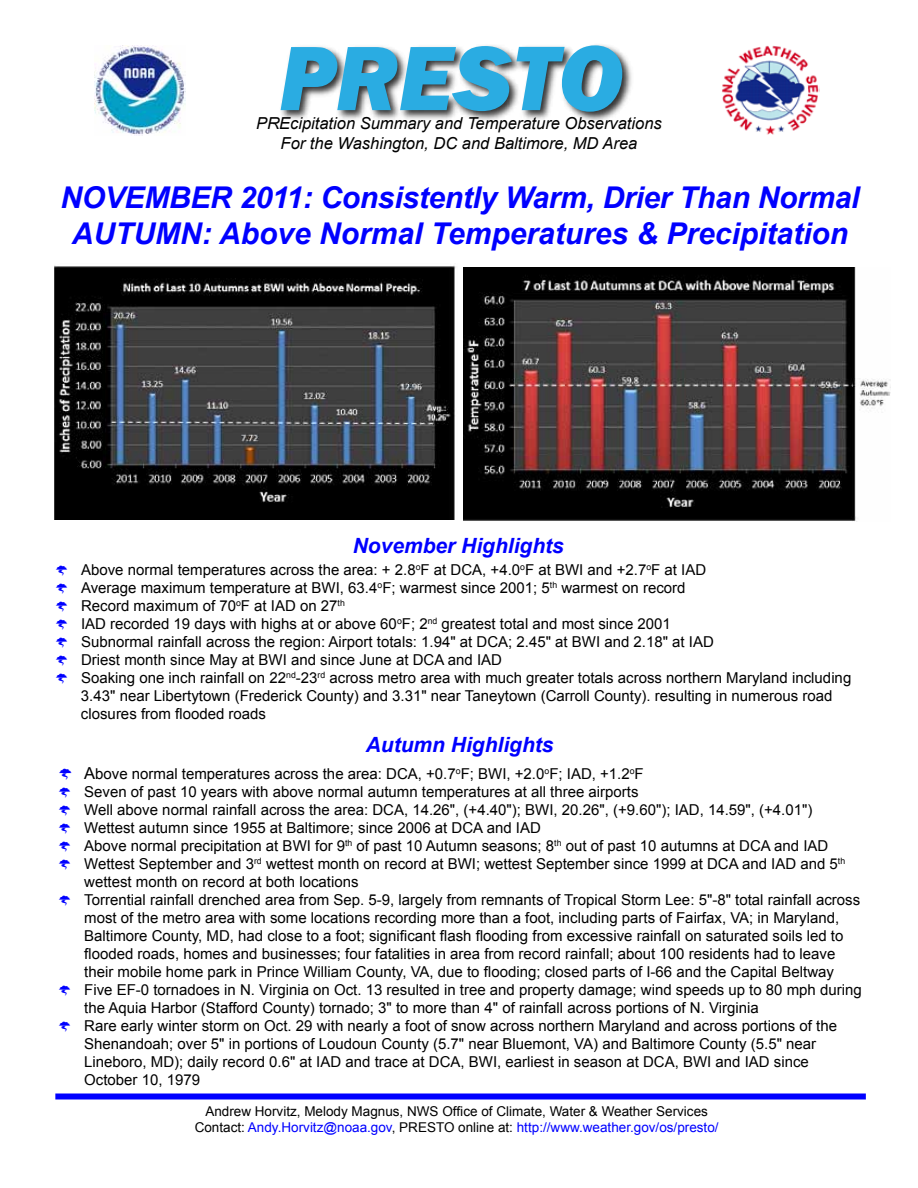
<style>
.page{position:relative;width:918px;height:1188px;background:#fff}
.page>*{position:absolute;margin:0;border:0;box-sizing:border-box;transform-origin:0 0}
.t1{font:italic 800 94.65px "Franklin Gothic";color:#2aace2}
.t2{font:italic 700 30px/36px "Arial";letter-spacing:-.01em;color:#00f;text-align:center}
.t3{font:italic 700 21px "Arial";color:#00f}
.t4{font:italic 16.5px/19.8px "Arial";color:#000;text-align:center}
.t5{font:15px/18px "Arial";color:#000}
.t6{font:13.5px/16.2px "Arial";color:#000;text-align:center}
.s1{font-size:16.5px}
.s2{color:#00f}
</style>
<div class="page">
<img style="left:95px;top:46px;width:91px;height:89px">
<img style="left:722px;top:45px;width:98px;height:90px">
<div style="left:55px;top:1094px;width:811px;height:6px;background:#00f"></div>
<img style="left:281px;top:44px;width:351px;height:77px">
<img style="left:463px;top:268px;width:428px;height:254px">
<img style="left:54px;top:265px;width:402px;height:254px">
<h1 class="t1" style="left:279px;top:17px;width:346px">PRESTO</h1>
<p class="t4" style="left:256px;top:114px;width:407px">PREcipitation Summary and Temperature Observations<br>For the Washington, DC and Baltimore, MD Area</p>
<h2 class="t2" style="left:61px;top:180px;width:801px">NOVEMBER 2011: Consistently Warm, Drier Than Normal<br>AUTUMN: Above Normal Temperatures &amp; Precipitation</h2>
<h3 class="t3" style="left:353px;top:532px;width:213px">November Highlights</h3>
<p class="t5" style="left:81px;top:561px;width:772px">Above normal temperatures across the area: + 2.8<sup>o</sup>F at DCA, +4.0<sup>o</sup>F at BWI and +2.7<sup>o</sup>F at IAD<br>Average maximum temperature at BWI, 63.4<sup>o</sup>F; warmest since 2001; 5<sup>th</sup> warmest on record<br>Record maximum of 70<sup>o</sup>F at IAD on 27<sup>th<br></sup>IAD recorded 19 days with highs at or above 60<sup>o</sup>F; 2<sup>nd</sup> greatest total and most since 2001<br>Subnormal rainfall across the region: Airport totals: 1.94" at DCA; 2.45" at BWI and 2.18" at IAD<br>Driest month since May at BWI and since June at DCA and IAD<br>Soaking one inch rainfall on 22<sup>nd</sup>-23<sup>rd</sup> across metro area with much greater totals across northern Maryland including 3.43" near Libertytown (Frederick County) and 3.31" near Taneytown (Carroll County). resulting in numerous road closures from flooded roads</p>
<h3 class="t3" style="left:366px;top:731px;width:189px">Autumn Highlights</h3>
<p class="t5" style="left:84px;top:765px;width:779px"><span class="s1">A</span>bove normal temperatures across the area: DCA, +0.7<sup>o</sup>F; BWI, +2.0<sup>o</sup>F; IAD, +1.2<sup>o</sup>F<br>Seven of past 10 years with above normal autumn temperatures at all three airports<br>Well above normal rainfall across the area: DCA, 14.26", (+4.40"); BWI, 20.26", (+9.60"); IAD, 14.59", (+4.01")<br>Wettest autumn since 1955 at Baltimore; since 2006 at DCA and IAD<br>Above normal precipitation at BWI for 9<sup>th</sup> of past 10 Autumn seasons; 8<sup>th</sup> out of past 10 autumns at DCA and IAD Wettest September and 3<sup>rd</sup> wettest month on record at BWI; wettest September since 1999 at DCA and IAD and 5<sup>th </sup>wettest month on record at both locations<br>Torrential rainfall drenched area from Sep. 5-9, largely from remnants of Tropical Storm Lee: 5"-8" total rainfall across most of the metro area with some locations recording more than a foot, including parts of Fairfax, VA; in Maryland, Baltimore County, MD, had close to a foot; significant flash flooding from excessive rainfall on saturated soils led to flooded roads, homes and businesses; four fatalities in area from record rainfall; about 100 residents had to leave their mobile home park in Prince William County, VA, due to flooding; closed parts of I-66 and the Capital Beltway Five EF-0 tornadoes in N. Virginia on Oct. 13 resulted in tree and property damage; wind speeds up to 80 mph during the Aquia Harbor (Stafford County) tornado; 3" to more than 4" of rainfall across portions of N. Virginia<br>Rare early winter storm on Oct. 29 with nearly a foot of snow across northern Maryland and across portions of the Shenandoah; over 5" in portions of Loudoun County (5.7" near Bluemont, VA) and Baltimore County (5.5" near Lineboro, MD); daily record 0.6" at IAD and trace at DCA, BWI, earliest in season at DCA, BWI and IAD since October 10, 1979</p>
<p class="t6" style="left:195px;top:1103px;width:525px">Andrew Horvitz, Melody Magnus, NWS Office of Climate, Water &amp; Weather Services<br>Contact: <span class="s2">Andy.Horvitz@noaa.gov</span>, PRESTO online at: <span class="s2">http://www.weather.gov/os/presto/</span></p>
</div>
